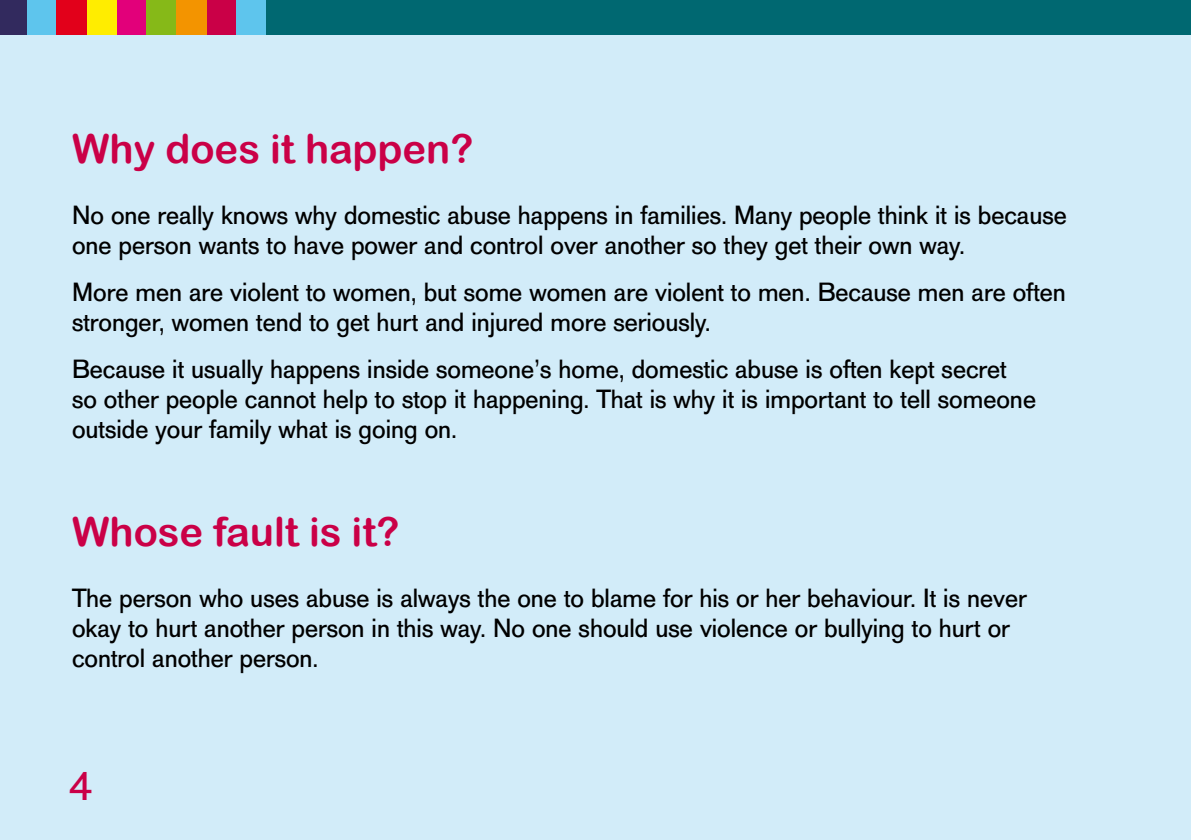
<style>
.page{position:relative;width:1191px;height:840px;background:#fff}
.page>*{position:absolute;margin:0;border:0;box-sizing:border-box;transform-origin:0 0}
.t1{font:40px "Arial Rounded MT Bold";color:#ca0047}
.t2{font:40px "AG Old Face";color:#ca0047}
.t3{font:26px/30px "AG Old Face";color:#000}
</style>
<div class="page">
<div style="left:0;top:0;width:1191px;height:839px;background:#d2ecf9"></div>
<div style="left:279px;top:0;width:912px;height:35px;background:#006871"></div>
<div style="left:0;top:0;width:29px;height:35px;background:#322a5e"></div>
<div style="left:27px;top:0;width:31px;height:35px;background:#5ec5ed"></div>
<div style="left:56px;top:0;width:31px;height:35px;background:#e2001a"></div>
<div style="left:87px;top:0;width:30px;height:35px;background:#ffed00"></div>
<div style="left:117px;top:0;width:31px;height:35px;background:#e2007a"></div>
<div style="left:146px;top:0;width:31px;height:35px;background:#86b918"></div>
<div style="left:177px;top:0;width:31px;height:35px;background:#f39400"></div>
<div style="left:207px;top:0;width:31px;height:35px;background:#ca0047"></div>
<div style="left:237px;top:0;width:30px;height:35px;background:#5ec5ed"></div>
<div style="left:266px;top:0;width:30px;height:35px;background:#006871"></div>
<h1 class="t1" style="left:72px;top:125px;width:403px">Why does it happen?</h1>
<p class="t3" style="left:72px;top:200px;width:996px">No one really knows why domestic abuse happens in families. Many people think it is because one person wants to have power and control over another so they get their own way.</p>
<p class="t3" style="left:72px;top:277px;width:995px">More men are violent to women, but some women are violent to men. Because men are often stronger, women tend to get hurt and injured more seriously.</p>
<p class="t3" style="left:72px;top:354px;width:965px">Because it usually happens inside someone’s home, domestic abuse is often kept secret so other people cannot help to stop it happening. That is why it is important to tell someone outside your family what is going on.</p>
<h1 class="t1" style="left:72px;top:508px;width:329px">Whose fault is it?</h1>
<p class="t3" style="left:72px;top:583px;width:956px">The person who uses abuse is always the one to blame for his or her behaviour. It is never okay to hurt another person in this way. No one should use violence or bullying to hurt or control another person.</p>
<h1 class="t2" style="left:68px;top:762px;width:26px">4</h1>
</div>
